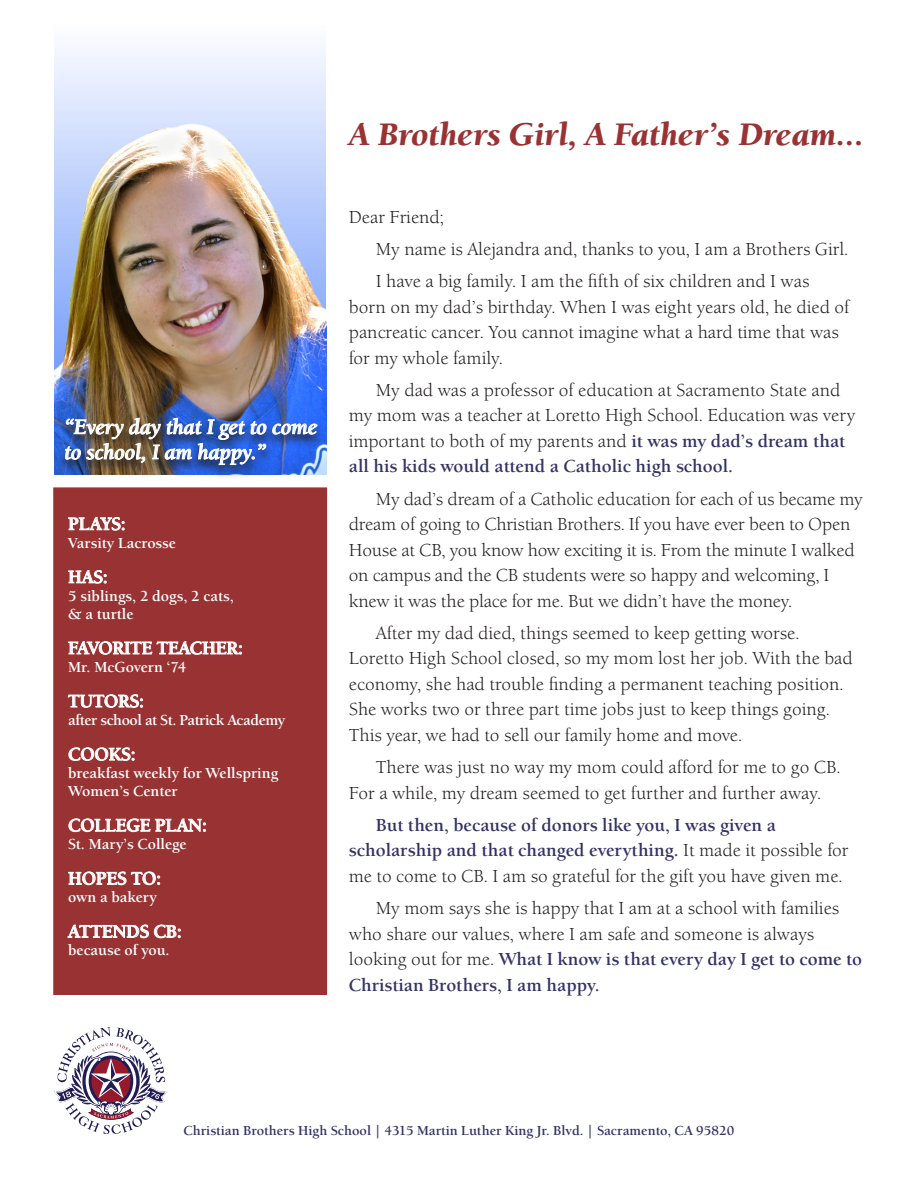
<style>
.page{position:relative;width:918px;height:1188px;background:#fff}
.page>*{position:absolute;margin:0;border:0;box-sizing:border-box;transform-origin:0 0}
.t1{font:italic 900 32.25px "Berkeley Old Md ITC";color:#933}
.t2{font:italic 700 21px/25.2px "Berkeley Old ITC";color:#fff}
.t3{font:18px/25.5px "Berkeley Old ITC";color:#231f20}
.t4{font:700 18px/25.5px "Berkeley Old ITC";color:#336}
.t5{font:700 18px "Berkeley Old ITC";color:#fff}
.t6{font:700 15px/18px "Berkeley Old ITC";color:#fff}
.t7{font:700 15px "Berkeley Old ITC";letter-spacing:-.025em;color:#fff}
.t8{font:700 13.5px "Berkeley Old ITC";color:#336}
.s1{font-weight:700;color:#336}
.s2{font-weight:400;color:#231f20}
</style>
<div class="page">
<div style="left:53px;top:487px;width:274px;height:508px;background:#933;border:2px solid #933"></div>
<svg style="left:68px;top:517px;width:56px;height:14px"></svg>
<svg style="left:68px;top:570px;width:39px;height:14px"></svg>
<svg style="left:68px;top:641px;width:174px;height:14px"></svg>
<svg style="left:68px;top:694px;width:75px;height:14px"></svg>
<svg style="left:69px;top:747px;width:65px;height:14px"></svg>
<svg style="left:68px;top:819px;width:138px;height:67px"></svg>
<svg style="left:68px;top:925px;width:113px;height:70px"></svg>
<svg style="left:54px;top:1027px;width:113px;height:107px"></svg>
<svg style="left:54px;top:48px;width:272px;height:52px;fill:#eaf0fe"></svg>
<img style="left:54px;top:100px;width:272px;height:375px">
<svg style="left:58px;top:417px;width:267px;height:60px"></svg>
<img style="left:65px;top:411px;width:253px;height:62px">
<p class="t2" style="left:63px;top:415px;width:254px">“Every day that I get to come to school, I am happy.”</p>
<p class="t5" style="left:68px;top:513px;width:59px">PLAYS:</p>
<p class="t6" style="left:68px;top:534px;width:109px">Varsity Lacrosse</p>
<p class="t5" style="left:68px;top:566px;width:41px">HAS:</p>
<p class="t6" style="left:68px;top:587px;width:167px">5 siblings, 2 dogs, 2 cats, &amp; a turtle</p>
<p class="t5" style="left:68px;top:637px;width:176px">FAVORITE TEACHER:</p>
<p class="t6" style="left:68px;top:658px;width:120px">Mr. McGovern ‘74</p>
<p class="t5" style="left:68px;top:691px;width:77px">TUTORS:</p>
<p class="t7" style="left:68px;top:711px;width:219px">after school at St. Patrick Academy</p>
<p class="t5" style="left:68px;top:744px;width:69px">COOKS:</p>
<p class="t6" style="left:68px;top:764px;width:212px">breakfast weekly for Wellspring<br>Women’s Center</p>
<p class="t5" style="left:68px;top:815px;width:140px">COLLEGE PLAN:</p>
<p class="t6" style="left:68px;top:835px;width:120px">St. Mary’s College</p>
<p class="t5" style="left:68px;top:868px;width:94px">HOPES TO:</p>
<p class="t6" style="left:68px;top:888px;width:90px">own a bakery</p>
<p class="t5" style="left:68px;top:921px;width:115px">ATTENDS CB:</p>
<p class="t6" style="left:68px;top:942px;width:103px">because of you.</p>
<p class="t1" style="left:349px;top:117px;width:517px">A Brothers Girl, A Father’s Dream…</p>
<p class="t3" style="left:349px;top:204px;width:97px">Dear Friend;</p>
<p class="t3" style="left:376px;top:236px;width:474px">My name is Alejandra and, thanks to you, I am a Brothers Girl.</p>
<p class="t3" style="left:349px;top:269px;width:502px;text-indent:27px">I have a big family. I am the fifth of six children and I was born on my dad’s birthday. When I was eight years old, he died of pancreatic cancer. You cannot imagine what a hard time that was for my whole family.</p>
<p class="t3" style="left:349px;top:377px;width:508px;text-indent:27px">My dad was a professor of education at Sacramento State and my mom was a teacher at Loretto High School. Education was very important to both of my parents and <span class="s1">it was my dad’s dream that all his kids would attend a Catholic high school.</span></p>
<p class="t3" style="left:349px;top:486px;width:515px;text-indent:27px">My dad’s dream of a Catholic education for each of us became my dream of going to Christian Brothers. If you have ever been to Open House at CB, you know how exciting it is. From the minute I walked on campus and the CB students were so happy and welcoming, I knew it was the place for me. But we didn’t have the money.</p>
<p class="t3" style="left:349px;top:620px;width:506px;text-indent:27px">After my dad died, things seemed to keep getting worse.<br>Loretto High School closed, so my mom lost her job. With the bad economy, she had trouble finding a permanent teaching position.<br>She works two or three part time jobs just to keep things going.<br>This year, we had to sell our family home and move.</p>
<p class="t3" style="left:349px;top:755px;width:493px;text-indent:27px">There was just no way my mom could afford for me to go CB.<br>For a while, my dream seemed to get further and further away.</p>
<p class="t4" style="left:349px;top:812px;width:501px;text-indent:27px">But then, because of donors like you, I was given a scholarship and that changed everything. <span class="s2">It made it possible for me to come to CB. I am so grateful for the gift you have given me.</span></p>
<p class="t3" style="left:349px;top:896px;width:515px;text-indent:27px">My mom says she is happy that I am at a school with families who share our values, where I am safe and someone is always looking out for me. <span class="s1">What I know is that every day I get to come to Christian Brothers, I am happy.</span></p>
<p class="t8" style="left:184px;top:1122px;width:552px">Christian Brothers High School | 4315 Martin Luther King Jr. Blvd. | Sacramento, CA 95820</p>
</div>
